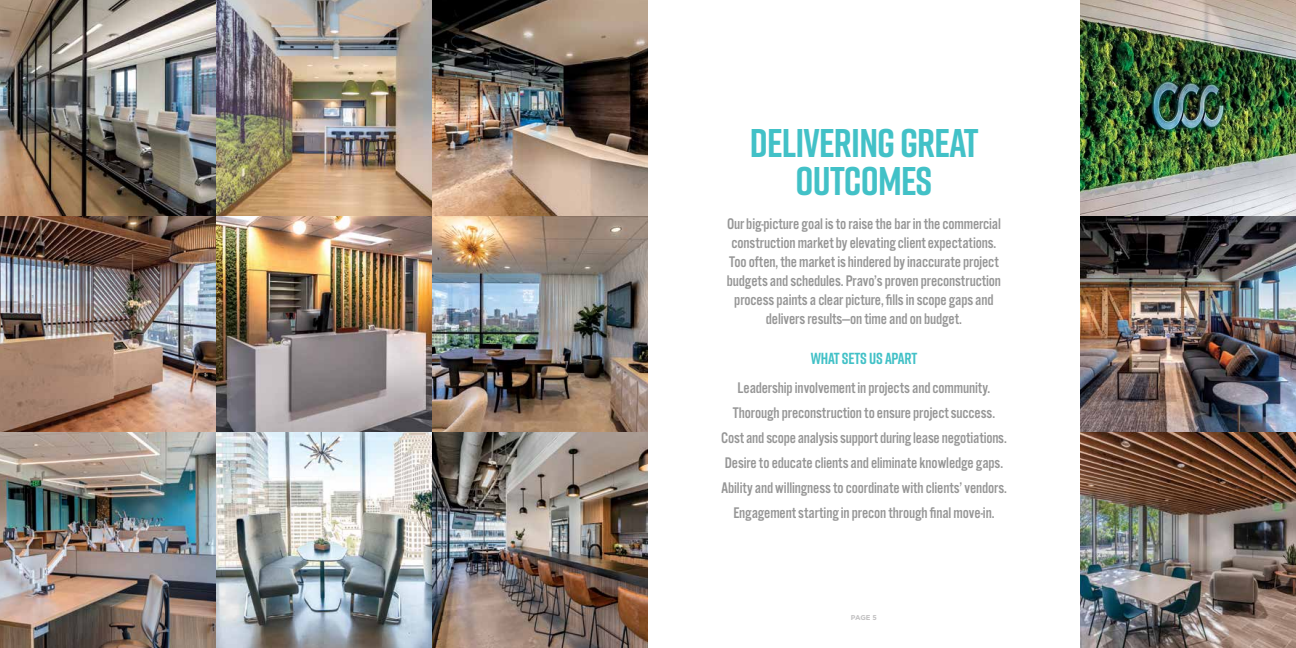
<style>
.page{position:relative;width:1296px;height:648px;background:#fff}
.page>*{position:absolute;margin:0;border:0;box-sizing:border-box;transform-origin:0 0}
.t1{font:700 40px/38px "Rift";letter-spacing:-.02em;color:#42c1c7;text-align:center}
.t2{font:16px/19px "Alternate Got No 3 D";letter-spacing:-.01em;color:#969696;text-align:center}
.t3{font:700 16px "Rift";letter-spacing:-.01em;color:#42c1c7}
.t4{font:700 7px "Gotham";color:#c2c1c2}
</style>
<div class="page">
<img style="left:432px;top:216px;width:216px;height:216px">
<img style="left:216px;top:432px;width:216px;height:216px">
<img style="left:216px;top:216px;width:216px;height:216px">
<img style="left:1080px;top:0;width:216px;height:216px">
<img style="left:1080px;top:216px;width:216px;height:216px">
<img style="left:0;top:432px;width:216px;height:216px">
<img style="left:432px;top:0;width:216px;height:216px">
<img style="left:0;top:0;width:216px;height:216px">
<img style="left:1080px;top:432px;width:216px;height:216px">
<img style="left:0;top:216px;width:216px;height:216px">
<img style="left:216px;top:0;width:216px;height:216px">
<img style="left:432px;top:432px;width:216px;height:216px">
<h1 class="t1" style="left:750px;top:124px;width:230px">DELIVERING GREAT<br>OUTCOMES</h1>
<p class="t2" style="left:727px;top:214px;width:276px">Our big-picture goal is to raise the bar in the commercial construction market by elevating client expectations.<br>Too often, the market is hindered by inaccurate project budgets and schedules. Pravo’s proven preconstruction process paints a clear picture, fills in scope gaps and delivers results—on time and on budget.</p>
<p class="t3" style="left:811px;top:347px;width:108px">WHAT SETS US APART</p>
<p class="t2" style="left:721px;top:375px;width:287px;line-height:25px">Leadership involvement in projects and community.<br>Thorough preconstruction to ensure project success.<br>Cost and scope analysis support during lease negotiations.<br>Desire to educate clients and eliminate knowledge gaps.<br>Ability and willingness to coordinate with clients’ vendors.<br>Engagement starting in precon through final move-in.</p>
<p class="t4" style="left:851px;top:612px;width:28px">PAGE 5</p>
</div>
